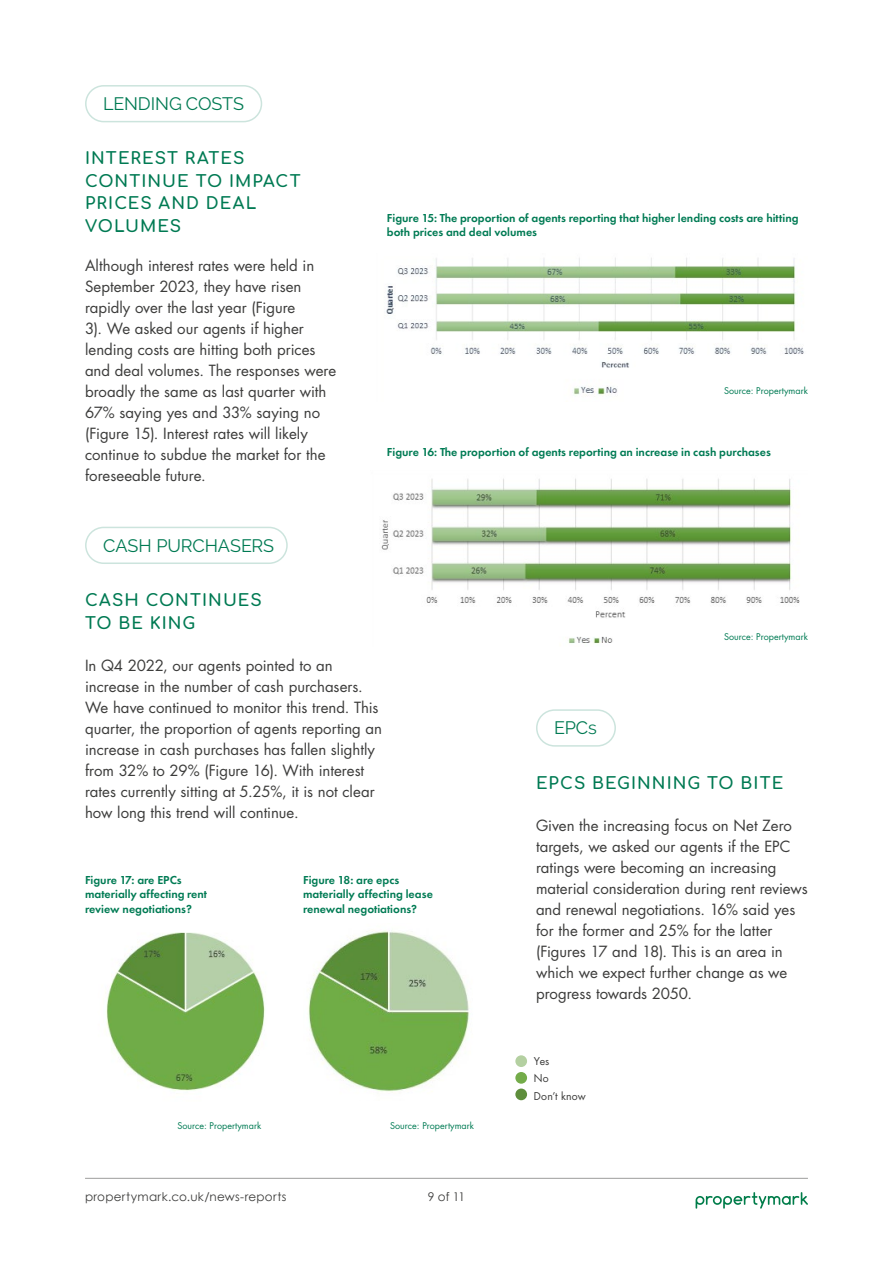
<style>
.page{position:relative;width:893px;height:1263px;background:#fff}
.page>*{position:absolute;margin:0;border:0;box-sizing:border-box;transform-origin:0 0}
.t1{font:18px "Raleway";letter-spacing:-.01em;color:#007a53}
.t2{font:700 16.5px/22.5px "Comfortaa";letter-spacing:.065em;color:#007a53}
.t3{font:15px/21px "Futura Std";color:#3c3c3b}
.t4{font:600 12px/14.4px "Futura PT";color:#007b54}
.t5{font:12px "Century Gothic";letter-spacing:.02em;color:#3c3c3b}
.t6{font:10.5px/17.2px "Futura Std";letter-spacing:.015em;color:#3c3c3b}
.t7{font:9px "Futura Std";color:#007b54}
</style>
<div class="page">
<hr style="left:85px;top:1178px;width:723px;height:1px;background:#9d9d9c">
<svg style="left:696px;top:1192px;width:112px;height:16px"></svg>
<img style="left:386px;top:258px;width:418px;height:137px">
<img style="left:381px;top:478px;width:419px;height:166px">
<img style="left:105px;top:932px;width:160px;height:159px">
<img style="left:308px;top:930px;width:162px;height:162px">
<div style="left:85px;top:85px;width:177px;height:37px;border:2px solid #cce4dd;border-radius:18px"></div>
<div style="left:85px;top:527px;width:203px;height:37px;border:2px solid #cce4dd;border-radius:18px"></div>
<div style="left:536px;top:709px;width:80px;height:38px;border:2px solid #cce4dd;border-radius:18px"></div>
<div style="left:515px;top:1088px;width:12px;height:12px;background:#5e8e3c;border-radius:50%"></div>
<div style="left:515px;top:1072px;width:12px;height:12px;background:#74ac4a;border-radius:50%"></div>
<div style="left:515px;top:1055px;width:12px;height:12px;background:#b4d0a1;border-radius:50%"></div>
<p class="t1" style="left:103px;top:93px;width:142px">LENDING COSTS</p>
<p class="t2" style="left:85px;top:145px;width:217px">INTEREST RATES<br>CONTINUE TO IMPACT<br>PRICES AND DEAL<br>VOLUMES</p>
<p class="t3" style="left:85px;top:255px;width:253px">Although interest rates were held in September 2023, they have risen rapidly over the last year (Figure<br>3). We asked our agents if higher lending costs are hitting both prices and deal volumes. The responses were broadly the same as last quarter with 67% saying yes and 33% saying no (Figure 15). Interest rates will likely continue to subdue the market for the foreseeable future.</p>
<p class="t1" style="left:103px;top:535px;width:172px">CASH PURCHASERS</p>
<p class="t4" style="left:387px;top:210px;width:413px">Figure 15: The proportion of agents reporting that higher lending costs are hitting both prices and deal volumes</p>
<p class="t7" style="left:724px;top:385px;width:85px">Source: Propertymark</p>
<p class="t4" style="left:387px;top:445px;width:385px">Figure 16: The proportion of agents reporting an increase in cash purchases</p>
<p class="t2" style="left:85px;top:587px;width:178px">CASH CONTINUES<br>TO BE KING</p>
<p class="t3" style="left:85px;top:655px;width:299px">In Q4 2022, our agents pointed to an increase in the number of cash purchasers.<br>We have continued to monitor this trend. This quarter, the proportion of agents reporting an increase in cash purchases has fallen slightly from 32% to 29% (Figure 16). With interest rates currently sitting at 5.25%, it is not clear how long this trend will continue.</p>
<p class="t4" style="left:85px;top:872px;width:124px">Figure 17: are EPCs materially affecting rent review negotiations?</p>
<p class="t4" style="left:303px;top:872px;width:131px">Figure 18: are epcs materially affecting lease renewal negotiations?</p>
<p class="t7" style="left:177px;top:1120px;width:85px">Source: Propertymark</p>
<p class="t7" style="left:390px;top:1120px;width:85px">Source: Propertymark</p>
<p class="t5" style="left:85px;top:1188px;width:203px">propertymark.co.uk/news-reports</p>
<p class="t5" style="left:428px;top:1188px;width:39px">9 of 11</p>
<p class="t1" style="left:554px;top:717px;width:44px">EPCs</p>
<p class="t7" style="left:724px;top:631px;width:85px">Source: Propertymark</p>
<p class="t2" style="left:536px;top:769px;width:249px">EPCS BEGINNING TO BITE</p>
<p class="t3" style="left:536px;top:815px;width:273px">Given the increasing focus on Net Zero targets, we asked our agents if the EPC ratings were becoming an increasing material consideration during rent reviews and renewal negotiations. 16% said yes for the former and 25% for the latter (Figures 17 and 18). This is an area in which we expect further change as we progress towards 2050.</p>
<p class="t6" style="left:534px;top:1053px;width:53px">Yes<br>No<br>Don’t know</p>
</div>
